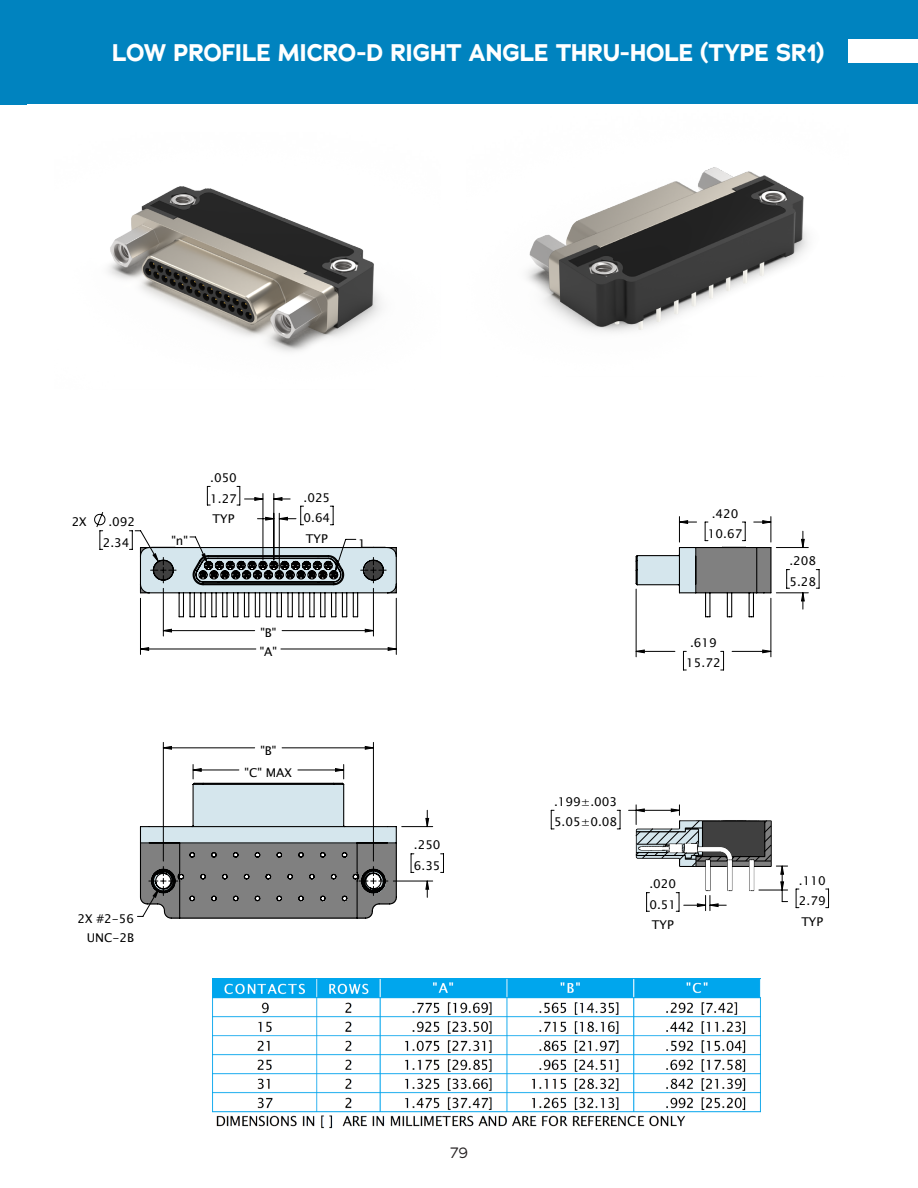
<style>
.page{position:relative;width:918px;height:1188px;background:#fff}
.page>*{position:absolute;margin:0;border:0;box-sizing:border-box;transform-origin:0 0}
.t1{font:700 24px "Adrianna";letter-spacing:-.02em;color:#fff}
.t2{font:15px "Adrianna";color:#231f20}
.t3{font:12.15px/20.5px "Lucida Sans Unicode";color:#000}
</style>
<div class="page">
<div style="left:0;top:0;width:918px;height:104px;background:#0083bf"></div>
<div style="left:848px;top:40px;width:70px;height:23px;background:#fff"></div>
<img style="left:212px;top:979px;width:548px;height:150px">
<svg style="left:94px;top:514px;width:5px;height:14px"></svg>
<svg style="left:140px;top:498px;width:664px;height:409px"></svg>
<svg style="left:139px;top:546px;width:258px;height:72px"></svg>
<svg style="left:139px;top:782px;width:258px;height:137px"></svg>
<svg style="left:635px;top:546px;width:137px;height:72px"></svg>
<svg style="left:635px;top:820px;width:137px;height:47px"></svg>
<img style="left:108px;top:186px;width:274px;height:166px">
<img style="left:527px;top:167px;width:281px;height:166px">
<h1 class="t1" style="left:112px;top:36px;width:714px">LOW PROFILE MICRO-D RIGHT ANGLE THRU-HOLE (TYPE SR1)</h1>
<p class="t3" style="left:72px;top:512px;width:17px">2X</p>
<p class="t3" style="left:103px;top:512px;width:34px;text-align:center">.092<br>2.34</p>
<p class="t3" style="left:210px;top:467px;width:28px;text-align:justify">.050<br>1.27<br>TYP</p>
<p class="t3" style="left:304px;top:487px;width:28px">.025<br>0.64</p>
<p class="t3" style="left:171px;top:531px;width:18px">"n"</p>
<p class="t3" style="left:306px;top:528px;width:23px">TYP</p>
<p class="t3" style="left:358px;top:533px;width:9px">1</p>
<p class="t3" style="left:260px;top:623px;width:18px">"B"</p>
<p class="t3" style="left:260px;top:641px;width:19px">"A"</p>
<p class="t3" style="left:260px;top:740px;width:18px">"B"</p>
<p class="t3" style="left:245px;top:762px;width:49px">"C" MAX</p>
<p class="t3" style="left:77px;top:910px;width:58px;line-height:18.6px;text-align:right">2X #2-56<br>UNC-2B</p>
<p class="t3" style="left:414px;top:835px;width:28px">.250<br>6.35</p>
<p class="t2" style="left:450px;top:1143px;width:19px">79</p>
<p class="t3" style="left:708px;top:503px;width:36px;text-align:center">.420<br>10.67</p>
<p class="t3" style="left:686px;top:632px;width:36px;text-align:center">.619<br>15.72</p>
<p class="t3" style="left:789px;top:551px;width:28px">.208<br>5.28</p>
<p class="t3" style="left:554px;top:791px;width:65px">.199±.003<br>5.05±0.08</p>
<p class="t3" style="left:649px;top:874px;width:28px;text-align:justify">.020<br>0.51<br>TYP</p>
<p class="t3" style="left:799px;top:870px;width:28px;text-align:justify">.110<br>2.79<br>TYP</p>
</div>
